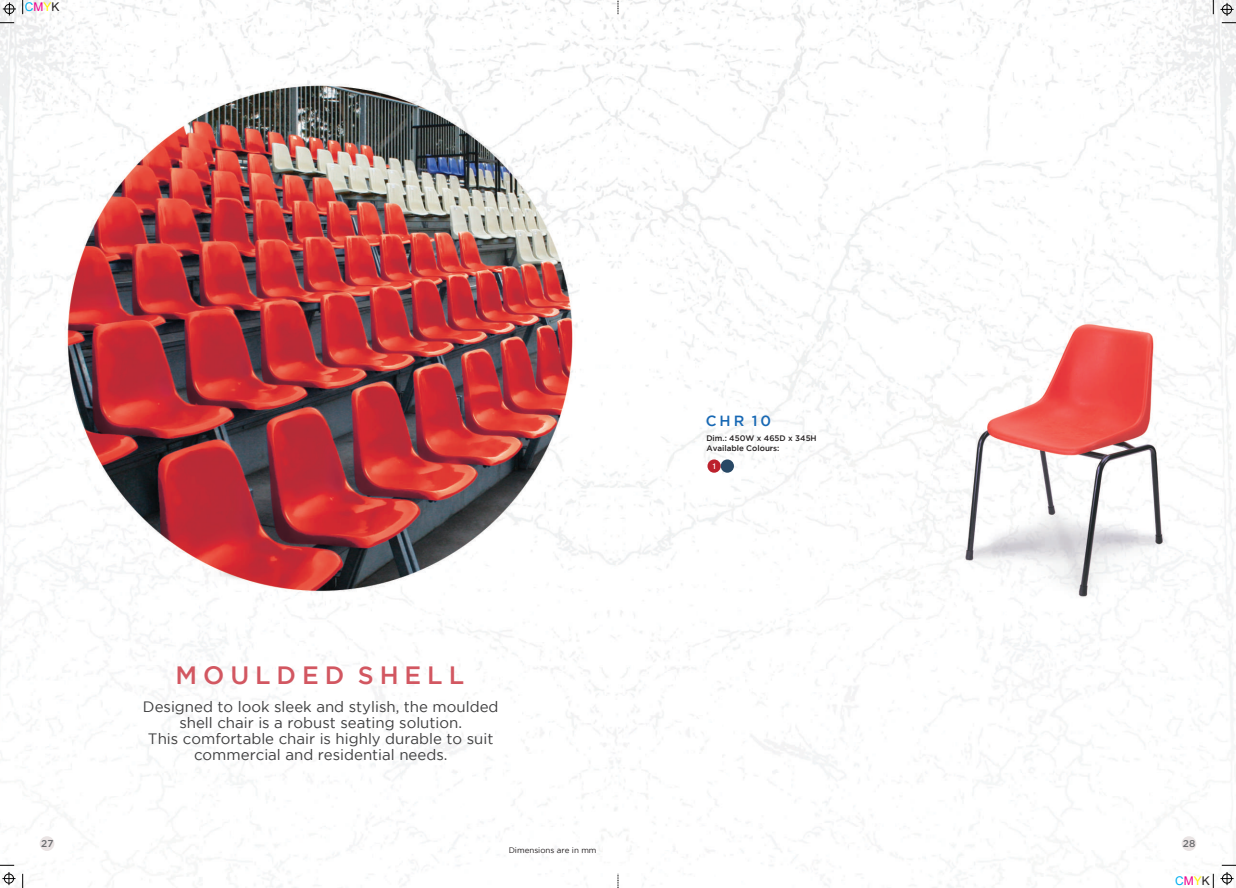
<style>
.page{position:relative;width:1236px;height:888px;background:#fff}
.page>*{position:absolute;margin:0;border:0;box-sizing:border-box;transform-origin:0 0}
.t1{font:500 25px "Gotham";letter-spacing:.235em;color:#d25761}
.t2{font:15px/16px "Gotham";color:#3e3e3f;text-align:center}
.t3{font:500 14.7px "Gotham";color:#1768b4}
.t4{font:12px "Arial";color:#00aeef}
.t5{font:500 10px "Gotham";color:#6c6d70}
.t6{font:500 8px/10.7px "Gotham";color:#231f20}
.t7{font:8px "Gotham";color:#231f20}
.t8{font:8px "Heavenetica Cond 6 Med SH";color:#fff}
.s1{color:#ed028c}
.s2{color:#fff101}
.s3{color:#231f20}
</style>
<div class="page">
<img style="left:0;top:0;width:1236px;height:887px">
<svg style="left:1213px;top:0;width:1px;height:14px"></svg>
<svg style="left:1222px;top:23px;width:14px;height:1px"></svg>
<svg style="left:1220px;top:3px;width:14px;height:13px"></svg>
<div style="left:1222px;top:5px;width:10px;height:9px;border:1px solid #000;border-radius:50%"></div>
<svg style="left:0;top:23px;width:14px;height:1px"></svg>
<svg style="left:23px;top:0;width:1px;height:14px"></svg>
<svg style="left:3px;top:2px;width:13px;height:14px"></svg>
<div style="left:5px;top:4px;width:9px;height:10px;border:1px solid #000;border-radius:50%"></div>
<svg style="left:618px;top:0;width:1px;height:14px"></svg>
<svg style="left:1213px;top:873px;width:1px;height:14px"></svg>
<svg style="left:1222px;top:864px;width:14px;height:1px"></svg>
<svg style="left:1220px;top:871px;width:14px;height:13px"></svg>
<div style="left:1222px;top:873px;width:10px;height:10px;border:1px solid #000;border-radius:50%"></div>
<svg style="left:23px;top:873px;width:1px;height:14px"></svg>
<svg style="left:0;top:864px;width:14px;height:1px"></svg>
<svg style="left:2px;top:871px;width:14px;height:13px"></svg>
<div style="left:4px;top:873px;width:10px;height:10px;border:1px solid #000;border-radius:50%"></div>
<svg style="left:618px;top:873px;width:1px;height:14px"></svg>
<div style="left:707px;top:459px;width:14px;height:13px;background:#bc212d;border-radius:50%"></div>
<div style="left:721px;top:459px;width:13px;height:13px;background:#284865;border-radius:50%"></div>
<img style="left:1038px;top:604px;width:60px;height:3px">
<img style="left:934px;top:321px;width:261px;height:283px">
<div style="left:40px;top:836px;width:14px;height:14px;background:#eae4e4;border-radius:50%"></div>
<div style="left:1182px;top:836px;width:14px;height:14px;background:#eae4e4;border-radius:50%"></div>
<p class="t4" style="left:25px;top:2px;width:36px">C<span class="s1">M</span><span class="s2">Y</span><span class="s3">K</span></p>
<h1 class="t1" style="left:176px;top:665px;width:290px">MOULDED SHELL</h1>
<p class="t2" style="left:143px;top:699px;width:357px">Designed to look sleek and stylish, the moulded shell chair is a robust seating solution.<br>This comfortable chair is highly durable to suit commercial and residential needs.</p>
<p class="t3" style="left:706px;top:415px;width:67px">CHR 10</p>
<p class="t6" style="left:706px;top:433px;width:112px">Dim.: 450W x 465D x 345H<br>Available Colours:</p>
<p class="t8" style="left:713px;top:461px;width:5px">1</p>
<p class="t5" style="left:41px;top:839px;width:14px">27</p>
<p class="t5" style="left:1183px;top:839px;width:14px">28</p>
<p class="t7" style="left:509px;top:847px;width:89px">Dimensions are in mm</p>
<p class="t4" style="left:1175px;top:876px;width:36px">C<span class="s1">M</span><span class="s2">Y</span><span class="s3">K</span></p>
</div>
